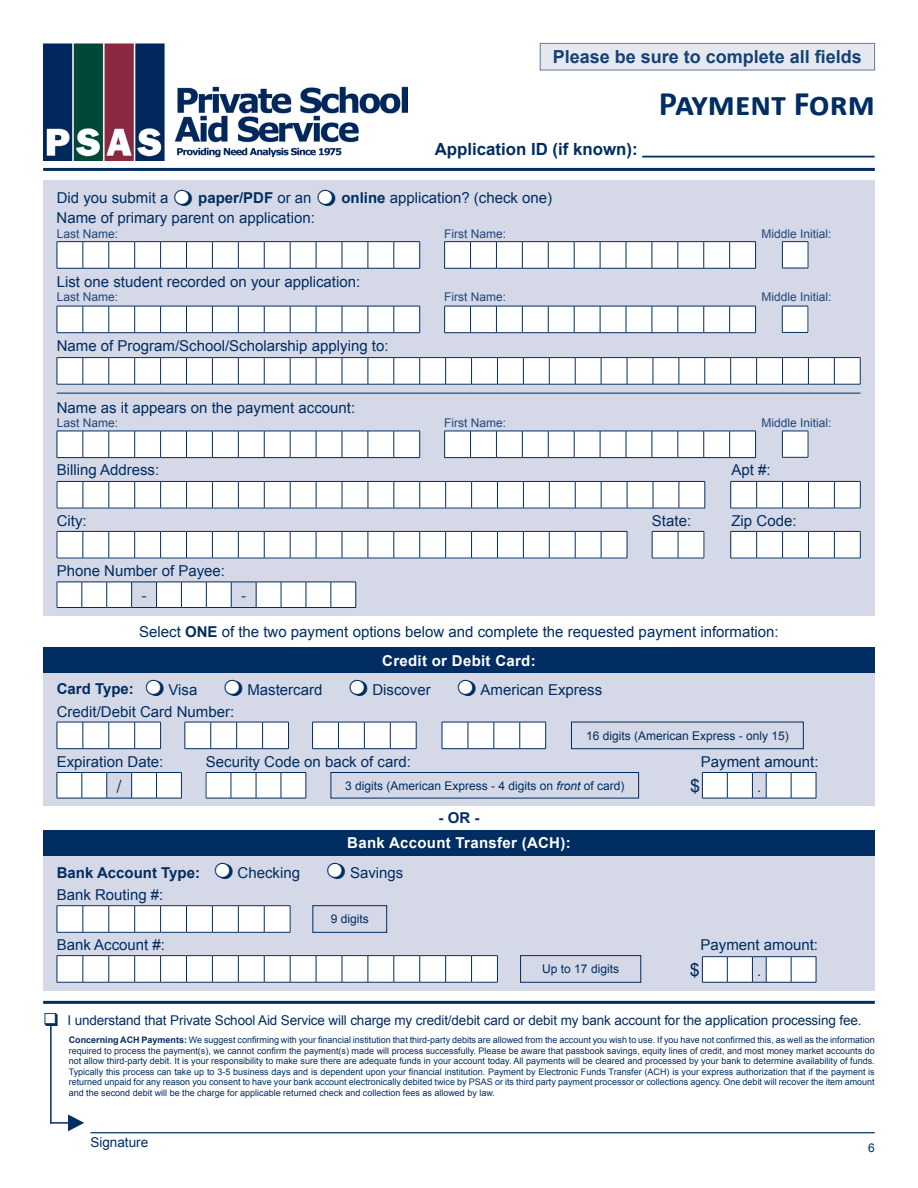
<style>
.page{position:relative;width:918px;height:1188px;background:#fff}
.page>*{position:absolute;margin:0;border:0;box-sizing:border-box;transform-origin:0 0}
.t1{font:700 34.5px "Calibri";letter-spacing:-.01em;color:#002d62}
.t2{font:18.3px "Minion Pro";color:#002d62}
.t3{font:700 18px "Arial";color:#164173}
.t4{font:18px "Arial";color:#002d62}
.t5{font:700 16.8px "Arial";color:#002d62}
.t6{font:15px "Arial";color:#002d62}
.t7{font:700 15px "Arial";letter-spacing:.02em;color:#fff}
.t8{font:700 15px "Arial";color:#002d62}
.t9{font:13.5px "Arial";letter-spacing:-.01em;color:#002d62}
.t10{font:12px "Arial";color:#244779}
.t11{font:12px "Arial";color:#002d62}
.t12{font:9px/10.5px "Arial";color:#002d62;text-align:justify}
.s1{font-weight:400}
.s2{font-weight:700}
.s3{font-style:italic}
</style>
<div class="page">
<div style="left:43px;top:180px;width:832px;height:436px;background:#d4d8e7"></div>
<hr style="left:43px;top:168px;width:832px;height:3px;background:#002d62">
<svg style="left:57px;top:481px;width:649px;height:28px;background:#e3e8ee"></svg>
<svg style="left:730px;top:481px;width:131px;height:28px;background:#e2e7ed"></svg>
<svg style="left:57px;top:531px;width:571px;height:28px;background:#e4e8ee"></svg>
<svg style="left:730px;top:531px;width:131px;height:28px;background:#e2e7ed"></svg>
<svg style="left:652px;top:531px;width:53px;height:28px"></svg>
<svg style="left:57px;top:357px;width:804px;height:28px;background:#e3e8ed"></svg>
<img style="left:43px;top:43px;width:365px;height:117px">
<hr style="left:43px;top:1001px;width:832px;height:3px;background:#002d62">
<div style="left:540px;top:43px;width:335px;height:27px;background:#e6e8f0"></div>
<div style="left:540px;top:43px;width:335px;height:27px;border:1px solid #6579a2"></div>
<svg style="left:782px;top:241px;width:27px;height:28px"></svg>
<svg style="left:57px;top:241px;width:363px;height:28px;background:#e3e7ed"></svg>
<svg style="left:444px;top:241px;width:312px;height:28px;background:#e1e6ec"></svg>
<hr style="left:642px;top:156px;width:233px;height:1px;background:#002d62">
<svg style="left:782px;top:431px;width:27px;height:27px"></svg>
<svg style="left:57px;top:431px;width:363px;height:27px;background:#e8ecf1"></svg>
<svg style="left:444px;top:431px;width:312px;height:27px;background:#e6eaef"></svg>
<svg style="left:782px;top:306px;width:27px;height:27px"></svg>
<svg style="left:57px;top:306px;width:363px;height:27px;background:#e8ecf0"></svg>
<svg style="left:444px;top:306px;width:312px;height:27px;background:#e6eaef"></svg>
<svg style="left:57px;top:582px;width:300px;height:26px;background:#e0e5ec"></svg>
<hr style="left:57px;top:393px;width:803px;height:1px;background:#002d62">
<hr style="left:90px;top:1132px;width:785px;height:1px;background:#002d62">
<hr style="left:50px;top:1024px;width:2px;height:99px;background:#002d62">
<svg style="left:68px;top:1114px;width:16px;height:18px"></svg>
<hr style="left:50px;top:1122px;width:23px;height:2px;background:#002d62">
<div style="left:43px;top:647px;width:832px;height:159px;background:#d4d8e7"></div>
<svg style="left:57px;top:772px;width:125px;height:27px"></svg>
<svg style="left:206px;top:772px;width:101px;height:27px;background:#e0e6ec"></svg>
<svg style="left:57px;top:722px;width:104px;height:27px;background:#e7ebf0"></svg>
<svg style="left:185px;top:722px;width:104px;height:27px;background:#e7ebf0"></svg>
<svg style="left:312px;top:722px;width:105px;height:27px;background:#e6eaef"></svg>
<svg style="left:442px;top:722px;width:104px;height:27px;background:#e7ebf0"></svg>
<div style="left:43px;top:647px;width:832px;height:26px;background:#002d62"></div>
<div style="left:571px;top:722px;width:233px;height:27px;border:1px solid #002d62"></div>
<div style="left:331px;top:772px;width:308px;height:26px;border:1px solid #002d62"></div>
<svg style="left:702px;top:772px;width:115px;height:27px;background:#dbe0e9"></svg>
<div style="left:43px;top:830px;width:832px;height:160px;background:#d4d8e7"></div>
<div style="left:43px;top:830px;width:832px;height:26px;background:#002d62"></div>
<svg style="left:57px;top:905px;width:234px;height:28px;background:#e3e8ed"></svg>
<svg style="left:57px;top:955px;width:441px;height:28px;background:#e3e7ed"></svg>
<div style="left:313px;top:905px;width:74px;height:28px;border:1px solid #002d62"></div>
<div style="left:520px;top:955px;width:121px;height:27px;border:1px solid #002d62"></div>
<svg style="left:702px;top:956px;width:115px;height:27px;background:#dbe1e9"></svg>
<svg style="left:175px;top:190px;width:15px;height:14px"></svg>
<svg style="left:318px;top:190px;width:15px;height:15px"></svg>
<svg style="left:146px;top:680px;width:15px;height:15px"></svg>
<svg style="left:225px;top:680px;width:15px;height:15px"></svg>
<svg style="left:350px;top:680px;width:15px;height:15px"></svg>
<svg style="left:458px;top:680px;width:15px;height:15px"></svg>
<svg style="left:215px;top:863px;width:15px;height:15px"></svg>
<svg style="left:328px;top:864px;width:15px;height:14px"></svg>
<h3 class="t3" style="left:553px;top:45px;width:311px">Please be sure to complete all fields</h3>
<h3 class="t5" style="left:435px;top:138px;width:204px">Application ID (if known):</h3>
<h1 class="t1" style="left:659px;top:82px;width:217px">Payment Form</h1>
<h3 class="t6" style="left:57px;top:188px;width:113px">Did you submit a</h3>
<h3 class="t8" style="left:198px;top:188px;width:115px">paper/PDF <span class="s1">or an</span></h3>
<h3 class="t6" style="left:341px;top:188px;width:212px"><span class="s2">online</span> application? (check one)</h3>
<h3 class="t10" style="left:57px;top:226px;width:63px">Last Name:</h3>
<h3 class="t10" style="left:444px;top:226px;width:64px">First Name:</h3>
<h3 class="t10" style="left:761px;top:226px;width:72px">Middle Initial:</h3>
<h3 class="t6" style="left:57px;top:208px;width:260px">Name of primary parent on application:</h3>
<h3 class="t6" style="left:57px;top:272px;width:305px">List one student recorded on your application:</h3>
<h3 class="t10" style="left:57px;top:289px;width:63px">Last Name:</h3>
<h3 class="t10" style="left:444px;top:289px;width:64px">First Name:</h3>
<h3 class="t10" style="left:761px;top:289px;width:72px">Middle Initial:</h3>
<h3 class="t6" style="left:57px;top:336px;width:333px">Name of Program/School/Scholarship applying to:</h3>
<h3 class="t6" style="left:57px;top:398px;width:300px">N ame as it appears on the payment account:</h3>
<h3 class="t10" style="left:57px;top:415px;width:63px">Last Name:</h3>
<h3 class="t10" style="left:444px;top:415px;width:64px">First Name:</h3>
<h3 class="t10" style="left:761px;top:415px;width:72px">Middle Initial:</h3>
<h3 class="t6" style="left:57px;top:460px;width:104px">Billing Address:</h3>
<h3 class="t6" style="left:731px;top:460px;width:41px">Apt #:</h3>
<h3 class="t6" style="left:57px;top:511px;width:32px">City:</h3>
<h3 class="t6" style="left:652px;top:511px;width:41px">State:</h3>
<h3 class="t6" style="left:732px;top:511px;width:67px">Zip Code:</h3>
<h3 class="t6" style="left:57px;top:561px;width:170px">Phone N umber of Payee:</h3>
<h2 class="t2" style="left:141px;top:583px;width:8px">-</h2>
<h2 class="t2" style="left:240px;top:583px;width:8px">-</h2>
<h3 class="t6" style="left:139px;top:622px;width:641px">Select <span class="s2">ONE</span> of the two payment options below and complete the requested payment information:</h3>
<h3 class="t7" style="left:382px;top:651px;width:155px">Credit or Debit Card:</h3>
<h3 class="t8" style="left:57px;top:679px;width:79px">Card Type:</h3>
<h3 class="t6" style="left:169px;top:680px;width:30px">Visa</h3>
<h3 class="t6" style="left:247px;top:680px;width:77px">Mastercard</h3>
<h3 class="t6" style="left:372px;top:680px;width:60px">Discover</h3>
<h3 class="t6" style="left:481px;top:680px;width:123px">American Express</h3>
<h3 class="t6" style="left:57px;top:702px;width:179px">Credit/Debit Card N umber:</h3>
<h3 class="t11" style="left:586px;top:728px;width:204px">16 digits (American Express - only 15)</h3>
<h3 class="t11" style="left:345px;top:778px;width:281px">3 digits (American Express - 4 digits on <span class="s3">front</span> of card)</h3>
<h3 class="t4" style="left:690px;top:774px;width:12px">$</h3>
<h3 class="t6" style="left:757px;top:777px;width:6px">.</h3>
<h3 class="t6" style="left:57px;top:751px;width:108px">Expiration Date:</h3>
<h3 class="t6" style="left:206px;top:751px;width:207px">Security Code on back of card:</h3>
<h3 class="t6" style="left:701px;top:751px;width:119px">Payment amount:</h3>
<h2 class="t2" style="left:116px;top:774px;width:8px">/</h2>
<h3 class="t8" style="left:439px;top:808px;width:42px">- OR -</h3>
<h3 class="t7" style="left:347px;top:833px;width:225px">Bank Account Transfer (ACH):</h3>
<h3 class="t8" style="left:57px;top:863px;width:145px">Bank Account Type:</h3>
<h3 class="t6" style="left:238px;top:863px;width:64px">Checking</h3>
<h3 class="t6" style="left:350px;top:863px;width:55px">Savings</h3>
<h3 class="t6" style="left:57px;top:885px;width:108px">Bank Routing #:</h3>
<h3 class="t6" style="left:57px;top:935px;width:110px">Bank Account #:</h3>
<h3 class="t6" style="left:701px;top:935px;width:119px">Payment amount:</h3>
<h3 class="t11" style="left:331px;top:911px;width:40px">9 digits</h3>
<h3 class="t11" style="left:542px;top:961px;width:78px">Up to 17 digits</h3>
<h3 class="t4" style="left:690px;top:958px;width:12px">$</h3>
<h3 class="t6" style="left:757px;top:961px;width:6px">.</h3>
<h3 class="t9" style="left:43px;top:1012px;width:820px">❑ I understand that Private School Aid Service will charge my credit/debit card or debit my bank account for the application processing fee.</h3>
<p class="t12" style="left:69px;top:1035px;width:808px"><span class="s2">Concerning ACH Payments:</span> We suggest confirming with your financial institution that third-party debits are allowed from the account you wish to use. If you have not confirmed this, as well as the information required to process the payment(s), we cannot confirm the payment(s) made will process successfully. Please be aware that passbook savings, equity lines of credit, and most money market accounts do not allow third-party debit. It is your responsibility to make sure there are adequate funds in your account today. All payments will be cleared and processed by your bank to determine availability of funds.<br>Typically this process can take up to 3-5 business days and is dependent upon your financial institution. Payment by Electronic Funds Transfer (ACH) is your express authorization that if the payment is returned unpaid for any reason you consent to have your bank account electronically debited twice by PSAS or its third party payment processor or collections agency. One debit will recover the item amount and the second debit will be the charge for applicable returned check and collection fees as allowed by law.</p>
<h3 class="t9" style="left:90px;top:1134px;width:59px">Signature</h3>
<h3 class="t11" style="left:868px;top:1140px;width:8px">6</h3>
</div>
